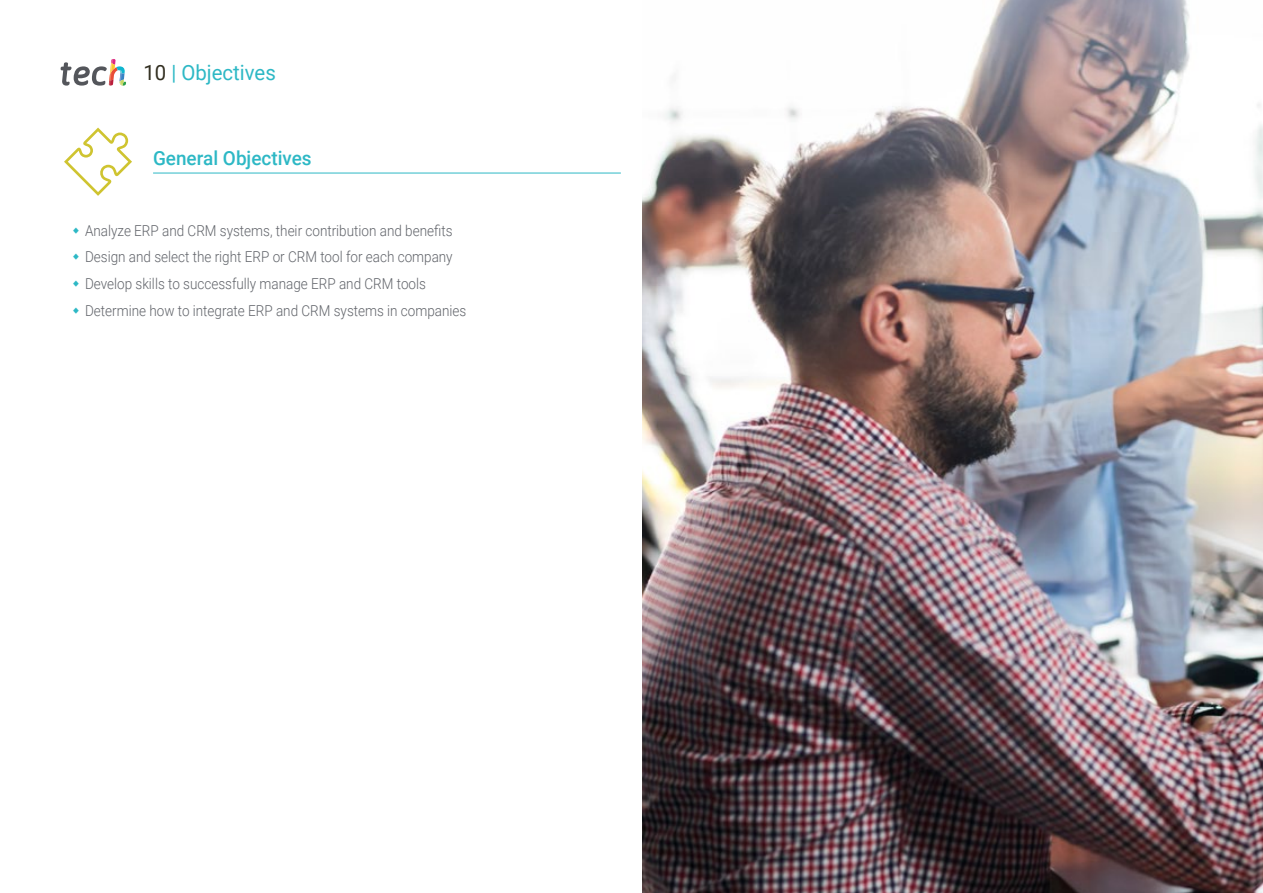
<style>
.page{position:relative;width:1263px;height:893px;background:#fff}
.page>*{position:absolute;margin:0;border:0;box-sizing:border-box;transform-origin:0 0}
.t1{font:21px "Roboto";color:#2db8c5}
.t2{font:500 19.5px "Roboto";color:#2db8c5}
.t3{font:300 15px/26.7px "Roboto";color:#61646a;scale:.9 1}
.s1{color:#312e20}
</style>
<div class="page">
<hr style="left:153px;top:173px;width:468px;height:1px;background:#2db8c5">
<svg style="left:64px;top:128px;width:68px;height:68px"></svg>
<img style="left:642px;top:0;width:621px;height:893px">
<svg style="left:61px;top:59px;width:65px;height:27px"></svg>
<h1 class="t1" style="left:144px;top:57px;width:134px"><span class="s1">10</span> | Objectives</h1>
<h2 class="t2" style="left:153px;top:144px;width:160px">General Objectives</h2>
<p class="t3" style="left:85px;top:216px;width:425px">Analyze ERP and CRM systems, their contribution and benefits Design and select the right ERP or CRM tool for each company Develop skills to successfully manage ERP and CRM tools Determine how to integrate ERP and CRM systems in companies</p>
</div>
